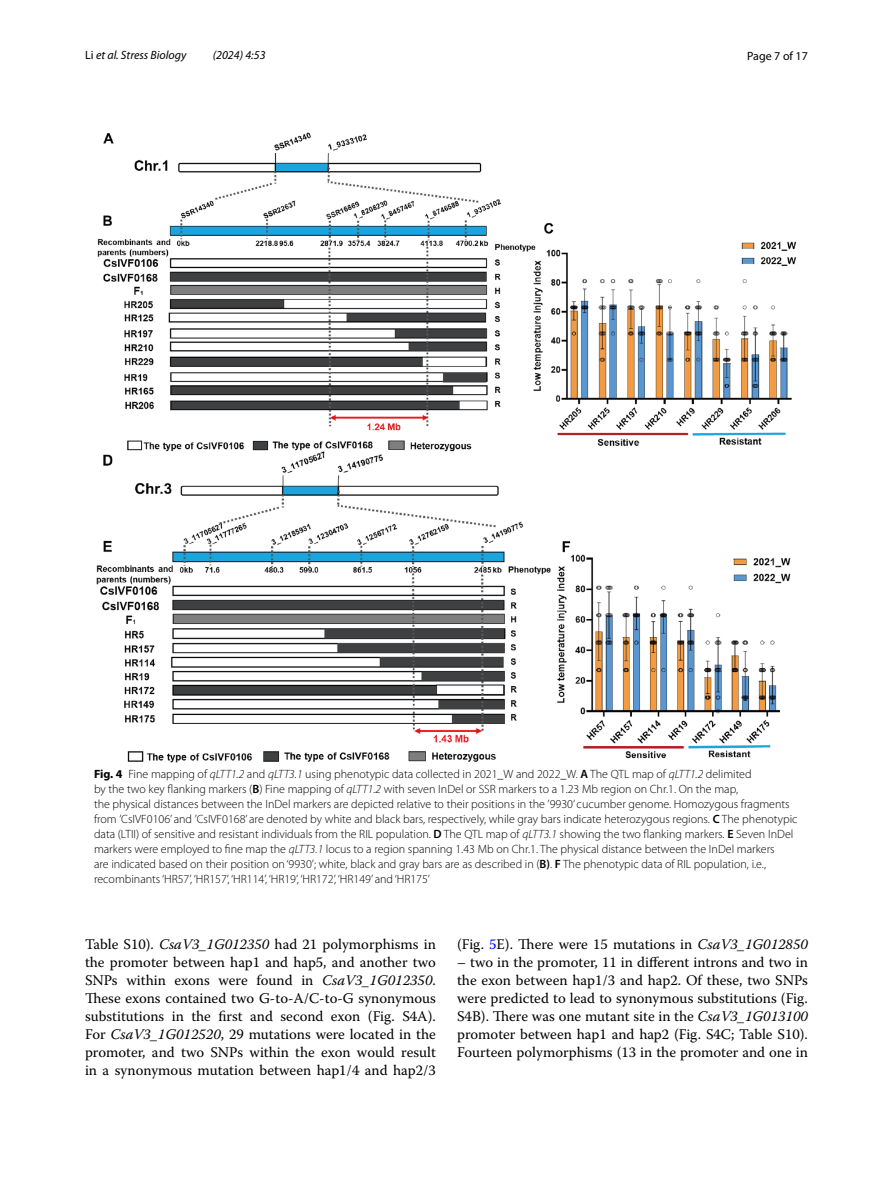
<style>
.page{position:relative;width:893px;height:1187px;background:#fff}
.page>*{position:absolute;margin:0;border:0;box-sizing:border-box;transform-origin:0 0}
.t1{font:14.7px/18px "Warnock Pro";color:#000;text-align:justify}
.t2{font:300 12px/15px "Myriad Pro";color:#000}
.t3{font:italic 12px "Myriad Pro";color:#000}
.t4{font:12px "Myriad Pro";color:#000}
.s1{font-style:normal}
.s2{font-weight:700}
.s3{font-style:italic}
.s4{font-weight:600}
.s5{color:#00f}
</style>
<div class="page">
<img style="left:96px;top:133px;width:701px;height:629px">
<p class="t3" style="left:85px;top:48px;width:103px"><span class="s1">Li</span> et al. Stress Biology</p>
<p class="t3" style="left:213px;top:48px;width:54px">(2024) 4:53</p>
<p class="t4" style="left:747px;top:48px;width:62px">Page 7 of 17</p>
<p class="t2" style="left:94px;top:766px;width:705px"><span class="s2">Fig. 4</span> Fine mapping of <span class="s3">qLTT1.2</span> and <span class="s3">qLTT3.1</span> using phenotypic data collected in 2021_W and 2022_W. <span class="s4">A</span> The QTL map of <span class="s3">qLTT1.2</span> delimited<br>by the two key flanking markers (<span class="s4">B</span>) Fine mapping of <span class="s3">qLTT1.2</span> with seven InDel or SSR markers to a 1.23 Mb region on Chr.1. On the map,<br>the physical distances between the InDel markers are depicted relative to their positions in the ’9930’ cucumber genome. Homozygous fragments from ’CsIVF0106’ and ’CsIVF0168’ are denoted by white and black bars, respectively, while gray bars indicate heterozygous regions. <span class="s4">C</span> The phenotypic data (LTII) of sensitive and resistant individuals from the RIL population. <span class="s4">D</span> The QTL map of <span class="s3">qLTT3.1</span> showing the two flanking markers<span class="s3">.</span> <span class="s4">E</span> Seven InDel markers were employed to fine map the <span class="s3">qLTT3.1</span> locus to a region spanning 1.43 Mb on Chr.1. The physical distance between the InDel markers<br>are indicated based on their position on‘9930’; white, black and gray bars are as described in (<span class="s4">B)</span>. <span class="s4">F</span> The phenotypic data of RIL population, i.e., recombinants ‘HR57’, ‘HR157’, ‘HR114’, ‘HR19’, ‘HR172’, ‘HR149’ and‘HR175’</p>
<p class="t1" style="left:85px;top:935px;width:352px">Table S10). <span class="s3">CsaV3_1G012350</span> had 21 polymorphisms in the promoter between hap1 and hap5, and another two SNPs within exons were found in <span class="s3">CsaV3_1G012350</span>.<br>These exons contained two G-to-A/C-to-G synonymous substitutions in the first and second exon (Fig. S4A).<br>For <span class="s3">CsaV3_1G012520</span>, 29 mutations were located in the promoter, and two SNPs within the exon would result in a synonymous mutation between hap1/4 and hap2/3</p>
<p class="t1" style="left:457px;top:935px;width:352px">(Fig. <span class="s5">5</span>E). There were 15 mutations in <span class="s3">CsaV3_1G012850</span></p>
<p class="t1" style="left:457px;top:953px;width:352px">– two in the promoter, 11 in different introns and two in the exon between hap1/3 and hap2. Of these, two SNPs were predicted to lead to synonymous substitutions (Fig.<br>S4B). There was one mutant site in the <span class="s3">CsaV3_1G013100 </span>promoter between hap1 and hap2 (Fig. S4C; Table S10).<br>Fourteen polymorphisms (13 in the promoter and one in</p>
</div>
